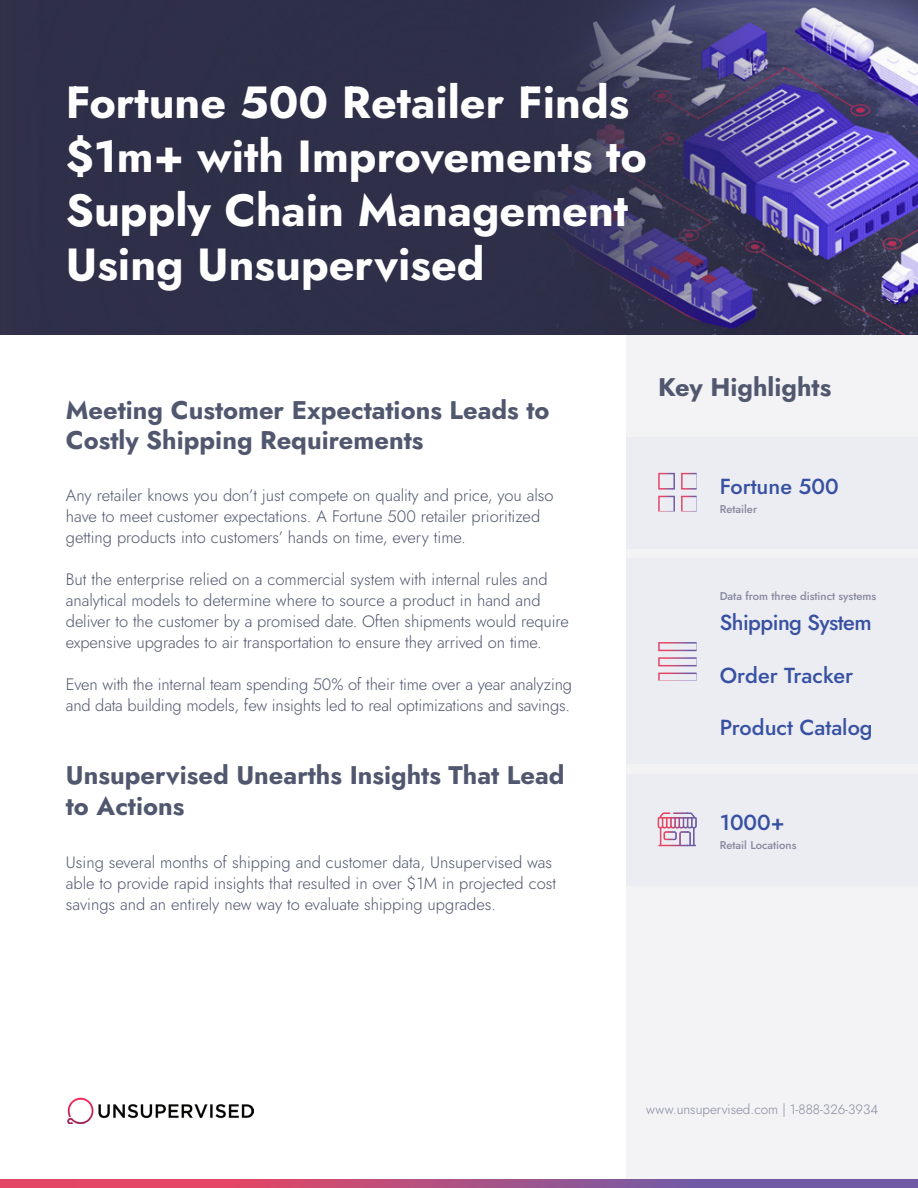
<style>
.page{position:relative;width:918px;height:1188px;background:#fff}
.page>*{position:absolute;margin:0;border:0;box-sizing:border-box;transform-origin:0 0}
.t1{font:700 45px/54px "Jost";color:#fff}
.t2{font:700 25.5px/30.6px "Jost";color:#50576e}
.t3{font:500 21.75px "Jost";color:#3750a2}
.t4{font:500 21.75px "Jost";letter-spacing:-.025em;color:#3750a2}
.t5{font:300 16.5px/21px "Jost";color:#50576e}
.t6{font:300 13.5px "Jost";color:#85889e}
.t7{font:500 11.25px "Jost";color:#85889e}
</style>
<div class="page">
<img style="left:67px;top:1098px;width:186px;height:26px">
<div style="left:626px;top:335px;width:292px;height:852px;background:#f3f3f5"></div>
<div style="left:626px;top:438px;width:292px;height:111px;background:#ecedf2"></div>
<div style="left:626px;top:558px;width:292px;height:206px;background:#ecedf2"></div>
<div style="left:626px;top:775px;width:292px;height:111px;background:#ecedf2"></div>
<svg style="left:658px;top:642px;width:39px;height:9px"></svg>
<svg style="left:658px;top:657px;width:39px;height:9px"></svg>
<svg style="left:658px;top:673px;width:39px;height:8px"></svg>
<svg style="left:658px;top:473px;width:17px;height:17px"></svg>
<svg style="left:681px;top:473px;width:16px;height:17px"></svg>
<svg style="left:658px;top:496px;width:17px;height:15px"></svg>
<svg style="left:681px;top:496px;width:16px;height:15px"></svg>
<svg style="left:0;top:1180px;width:918px;height:8px;background:#ab5084"></svg>
<img style="left:0;top:0;width:918px;height:334px">
<svg style="left:658px;top:812px;width:39px;height:34px"></svg>
<p class="t1" style="left:66px;top:76px;width:583px">Fortune 500 Retailer Finds $1m+ with Improvements to<br>Supply Chain Management<br>Using Unsupervised</p>
<p class="t2" style="left:66px;top:395px;width:485px">Meeting Customer Expectations Leads to<br>Costly Shipping Requirements</p>
<p class="t5" style="left:66px;top:485px;width:489px">Any retailer knows you don’t just compete on quality and price, you also have to meet customer expectations. A Fortune 500 retailer prioritized getting products into customers’ hands on time, every time.</p>
<p class="t5" style="left:66px;top:569px;width:504px">But the enterprise relied on a commercial system with internal rules and analytical models to determine where to source a product in hand and deliver to the customer by a promised date. Often shipments would require expensive upgrades to air transportation to ensure they arrived on time.</p>
<p class="t5" style="left:66px;top:674px;width:508px">Even with the internal team spending 50% of their time over a year analyzing and data building models, few insights led to real optimizations and savings.</p>
<p class="t2" style="left:66px;top:760px;width:500px">Unsupervised Unearths Insights That Lead to Actions</p>
<p class="t5" style="left:66px;top:852px;width:492px">Using several months of shipping and customer data, Unsupervised was able to provide rapid insights that resulted in over $1M in projected cost savings and an entirely new way to evaluate shipping upgrades.</p>
<p class="t2" style="left:658px;top:372px;width:175px">Key Highlights</p>
<p class="t3" style="left:720px;top:472px;width:120px">Fortune 500</p>
<p class="t7" style="left:720px;top:502px;width:39px">Retailer</p>
<p class="t7" style="left:720px;top:588px;width:158px">Data from three distinct systems</p>
<p class="t4" style="left:720px;top:608px;width:153px">Shipping System</p>
<p class="t3" style="left:720px;top:660px;width:135px">Order Tracker</p>
<p class="t3" style="left:720px;top:712px;width:154px">Product Catalog</p>
<p class="t3" style="left:720px;top:807px;width:66px">1000+</p>
<p class="t7" style="left:720px;top:837px;width:78px">Retail Locations</p>
<p class="t6" style="left:646px;top:1100px;width:233px">www.unsupervised.com | 1-888-326-3934</p>
</div>
